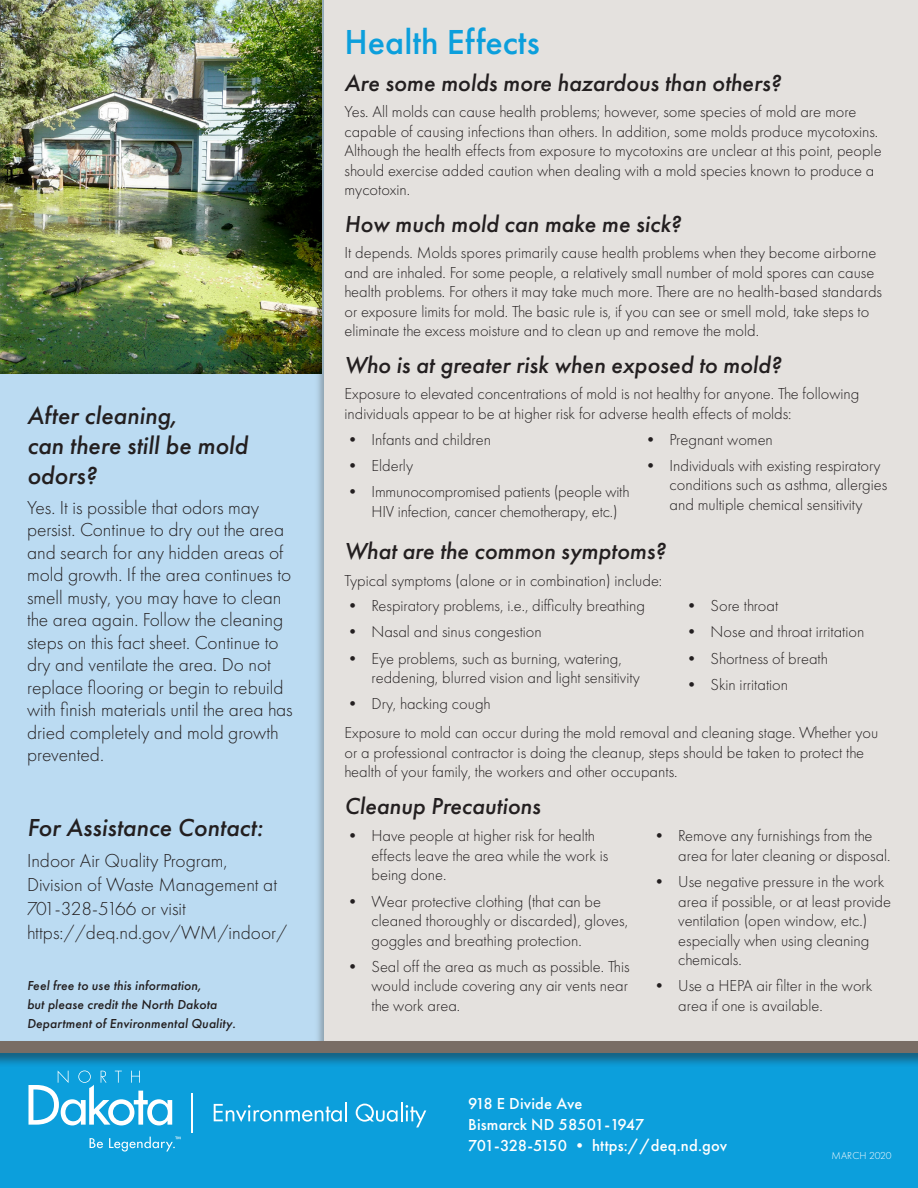
<style>
.page{position:relative;width:918px;height:1188px;background:#e4e1de}
.page>*{position:absolute;margin:0;border:0;box-sizing:border-box;transform-origin:0 0}
.Heads{font:500 36px "Futura PT";color:#0c9fdc}
.Subheads{font:italic 500 25.5px/30px "Futura PT";color:#231f20}
.Subheads-2{font:italic 500 24px "Futura PT";color:#231f20}
.Paragraph{font:300 19.5px/22.5px "Futura PT";color:#231f20}
.Paragraph-2{font:300 16.5px/19.5px "Futura PT";color:#231f20}
.t1{font:500 16.5px "Futura PT";letter-spacing:.01em;color:#fff}
.Green_Bar_Copy{font:italic 500 13.5px/18.8px "Futura PT";letter-spacing:.01em;color:#231f20}
.Green_Bar_Copy-2{font:300 10.5px "Futura PT";color:#fff}
</style>
<div class="page">
<div style="left:0;top:0;width:325px;height:1064px;background:#bbdbf2"></div>
<div style="left:0;top:1053px;width:918px;height:135px;background:#0c9fdc"></div>
<div style="left:0;top:1040px;width:918px;height:28px;background:#231f20;opacity:.5"></div>
<div style="left:0;top:1041px;width:918px;height:12px;background:#796d65"></div>
<hr style="left:192px;top:1093px;width:1px;height:39px;background:#fff">
<svg style="left:214px;top:1102px;width:133px;height:20px"></svg>
<svg style="left:356px;top:1102px;width:70px;height:25px"></svg>
<svg style="left:90px;top:1138px;width:13px;height:10px"></svg>
<svg style="left:28px;top:1071px;width:144px;height:54px"></svg>
<svg style="left:109px;top:1137px;width:72px;height:15px"></svg>
<div style="left:0;top:0;width:324px;height:374px;background:#796d65;opacity:.75"></div>
<p class="Heads" style="left:345px;top:21px;width:197px">Health Effects</p>
<p class="Subheads-2" style="left:345px;top:68px;width:438px">Are some molds more hazardous than others?</p>
<p class="Paragraph-2" style="left:345px;top:102px;width:539px">Yes. All molds can cause health problems; however, some species of mold are more capable of causing infections than others. In addition, some molds produce mycotoxins.<br>Although the health effects from exposure to mycotoxins are unclear at this point, people should exercise added caution when dealing with a mold species known to produce a mycotoxin.</p>
<p class="Subheads-2" style="left:345px;top:209px;width:338px">How much mold can make me sick?</p>
<p class="Paragraph-2" style="left:345px;top:243px;width:539px">It depends. Molds spores primarily cause health problems when they become airborne and are inhaled. For some people, a relatively small number of mold spores can cause health problems. For others it may take much more. There are no health-based standards or exposure limits for mold. The basic rule is, if you can see or smell mold, take steps to eliminate the excess moisture and to clean up and remove the mold.</p>
<p class="Subheads-2" style="left:345px;top:350px;width:438px">Who is at greater risk when exposed to mold?</p>
<p class="Paragraph-2" style="left:345px;top:384px;width:516px">Exposure to elevated concentrations of mold is not healthy for anyone. The following</p>
<p class="Subheads" style="left:27px;top:401px;width:151px">After cleaning,</p>
<p class="Paragraph-2" style="left:345px;top:404px;width:449px">individuals appear to be at higher risk for adverse health effects of molds:</p>
<p class="Subheads" style="left:27px;top:431px;width:222px">can there still be mold odors?</p>
<p class="Paragraph" style="left:27px;top:496px;width:267px">Yes. It is possible that odors may persist. Continue to dry out the area and search for any hidden areas of mold growth. If the area continues to smell musty, you may have to clean the area again. Follow the cleaning steps on this fact sheet. Continue to dry and ventilate the area. Do not replace flooring or begin to rebuild with finish materials until the area has dried completely and mold growth prevented.</p>
<p class="Paragraph-2" style="left:345px;top:429px;width:148px">• Infants and children</p>
<p class="Paragraph-2" style="left:345px;top:456px;width:70px">• Elderly</p>
<p class="Paragraph-2" style="left:372px;top:482px;width:260px;text-indent:-27px">• Immunocompromised patients (people with<br>HIV infection, cancer chemotherapy, etc.)</p>
<p class="Paragraph-2" style="left:643px;top:429px;width:132px">• Pregnant women</p>
<p class="Paragraph-2" style="left:670px;top:456px;width:219px;text-indent:-27px">• Individuals with existing respiratory conditions such as asthma, allergies and multiple chemical sensitivity</p>
<p class="Subheads-2" style="left:345px;top:536px;width:323px">What are the common symptoms?</p>
<p class="Paragraph-2" style="left:345px;top:570px;width:319px">Typical symptoms (alone or in combination) include:</p>
<p class="Paragraph-2" style="left:345px;top:596px;width:302px">• Respiratory problems, i.e., difficulty breathing</p>
<p class="Paragraph-2" style="left:345px;top:622px;width:199px">• Nasal and sinus congestion</p>
<p class="Paragraph-2" style="left:372px;top:649px;width:270px;text-indent:-27px">• Eye problems, such as burning, watering, reddening, blurred vision and light sensitivity</p>
<p class="Paragraph-2" style="left:345px;top:694px;width:148px">• Dry, hacking cough</p>
<p class="Paragraph-2" style="left:684px;top:596px;width:96px">• Sore throat</p>
<p class="Paragraph-2" style="left:684px;top:622px;width:182px">• Nose and throat irritation</p>
<p class="Paragraph-2" style="left:684px;top:649px;width:146px">• Shortness of breath</p>
<p class="Paragraph-2" style="left:684px;top:675px;width:106px">• Skin irritation</p>
<p class="Paragraph-2" style="left:345px;top:723px;width:535px">Exposure to mold can occur during the mold removal and cleaning stage. Whether you or a professional contractor is doing the cleanup, steps should be taken to protect the health of your family, the workers and other occupants.</p>
<p class="Subheads-2" style="left:345px;top:791px;width:198px">Cleanup Precautions</p>
<p class="Paragraph-2" style="left:372px;top:826px;width:238px;text-indent:-27px">• Have people at higher risk for health effects leave the area while the work is being done.</p>
<p class="Paragraph-2" style="left:372px;top:892px;width:258px;text-indent:-27px">• Wear protective clothing (that can be cleaned thoroughly or discarded), gloves, goggles and breathing protection.</p>
<p class="Paragraph-2" style="left:372px;top:957px;width:260px;text-align:justify;text-indent:-27px">• Seal off the area as much as possible. This would include covering any air vents near the work area.</p>
<p class="Subheads" style="left:27px;top:813px;width:238px">For Assistance Contact:</p>
<p class="Paragraph" style="left:27px;top:848px;width:262px;line-height:24px">Indoor Air Quality Program,<br>Division of Waste Management at<br>701-328-5166 or visit https://deq.nd.gov/WM/indoor/</p>
<p class="Paragraph-2" style="left:678px;top:826px;width:214px;text-indent:-27px">• Remove any furnishings from the area for later cleaning or disposal.</p>
<p class="Paragraph-2" style="left:678px;top:872px;width:214px;text-indent:-27px">• Use negative pressure in the work area if possible, or at least provide ventilation (open window, etc.) especially when using cleaning chemicals.</p>
<p class="Paragraph-2" style="left:678px;top:976px;width:196px;text-indent:-27px">• Use a HEPA air filter in the work area if one is available.</p>
<p class="Green_Bar_Copy" style="left:27px;top:976px;width:210px">Feel free to use this information,<br>but please credit the North Dakota<br>Department of Environmental Quality.</p>
<p class="t1" style="left:468px;top:1093px;width:116px">918 E Divide Ave</p>
<p class="t1" style="left:468px;top:1114px;width:178px">Bismarck ND 58501-1947</p>
<p class="t1" style="left:468px;top:1135px;width:261px">701-328-5150 • https://deq.nd.gov</p>
<p class="Green_Bar_Copy-2" style="left:832px;top:1150px;width:62px">MARCH 2020</p>
</div>
